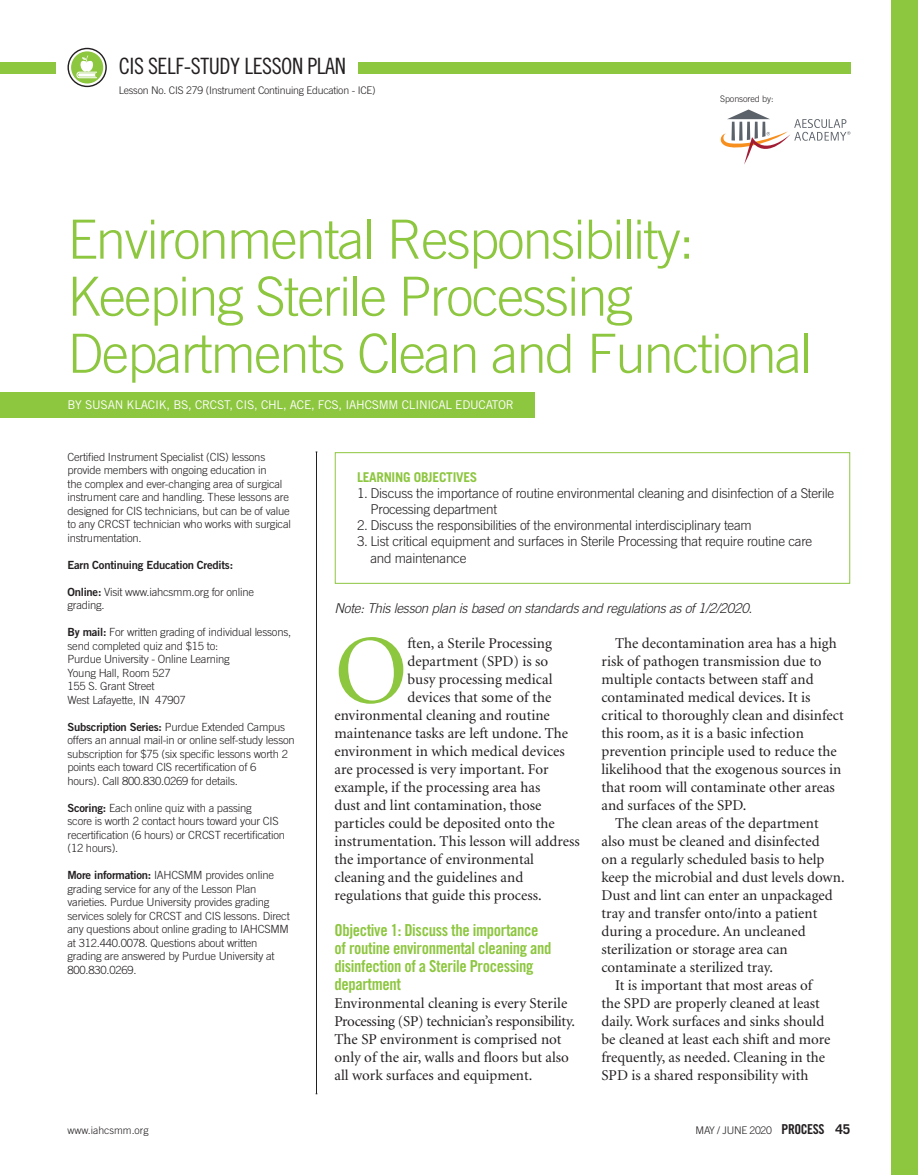
<style>
.page{position:relative;width:918px;height:1175px;background:#fff}
.page>*{position:absolute;margin:0;border:0;box-sizing:border-box;transform-origin:0 0}
.t1{font:98.1px "Minion";color:#8dc63f}
.t2{font:300 54px/57px "Trade Gothic";letter-spacing:-.03em;color:#8dc63f}
.t3{font:22.5px "Trade Gothic Cond Eighteen";letter-spacing:-.02em;color:#231f20}
.t4{font:16.5px/18px "Trade Gothic Bold Cond Twenty";letter-spacing:-.02em;color:#8dc63f}
.t5{font:15px/18px "Minion";color:#231f20}
.t6{font:300 13.5px/16.2px "Trade Gothic";letter-spacing:-.02em;color:#231f20}
.t7{font:italic 300 13.5px "Trade Gothic";letter-spacing:-.02em;color:#231f20}
.t8{font:700 13.5px "Trade Gothic";letter-spacing:-.02em;color:#8dc63f}
.t9{font:12px "Trade Gothic";letter-spacing:-.02em;color:#fff}
.t10{font:300 11.25px/13.5px "Trade Gothic";letter-spacing:-.02em;color:#231f20}
.t11{font:11.25px "Trade Gothic Bold Two";letter-spacing:-.02em;color:#231f20}
.t12{font:300 10.5px "Trade Gothic";letter-spacing:-.02em;color:#231f20}
.t13{font:300 10.5px "Trade Gothic";color:#231f20}
.t14{font:300 9px "Trade Gothic";letter-spacing:-.01em;color:#231f20}
.s1{font-family:"Trade Gothic Bold Two";font-weight:400}
.s2{font-family:"Trade Gothic Bold Cond Twenty";font-weight:400;font-size:13.65px}
.s3{font-weight:700;font-size:13.5px}
</style>
<div class="page">
<div style="left:358px;top:63px;width:492px;height:11px;background:#8dc63f"></div>
<div style="left:0;top:62px;width:55px;height:12px;background:#8dc63f"></div>
<div style="left:891px;top:0;width:27px;height:1174px;background:#8dc63f"></div>
<svg style="left:68px;top:48px;width:39px;height:39px"></svg>
<svg style="left:721px;top:109px;width:129px;height:55px"></svg>
<div style="left:0;top:392px;width:535px;height:25px;background:#8dc63f"></div>
<hr style="left:316px;top:452px;width:1px;height:641px;background:#231f20">
<div style="left:335px;top:452px;width:515px;height:131px;border:1px solid #8dc63f"></div>
<h3 class="t3" style="left:119px;top:53px;width:229px">CIS SELF-STUDY LESSON PLAN</h3>
<p class="t12" style="left:119px;top:84px;width:259px">Lesson No. CIS 279 (Instrument Continuing Education - ICE)</p>
<p class="t14" style="left:720px;top:93px;width:55px">Sponsored by:</p>
<h2 class="t2" style="left:68px;top:210px;width:746px">Environmental Responsibility:<br>Keeping Sterile Processing<br>Departments Clean and Functional</h2>
<p class="t9" style="left:68px;top:398px;width:448px">BY SUSAN KLACIK, BS, CRCST, CIS, CHL, ACE, FCS, IAHCSMM CLINICAL EDUCATOR</p>
<p class="t10" style="left:68px;top:450px;width:225px">Certified Instrument Specialist (CIS) lessons provide members with ongoing education in<br>the complex and ever-changing area of surgical instrument care and handling. These lessons are designed for CIS technicians, but can be of value to any CRCST technician who works with surgical instrumentation.</p>
<p class="t11" style="left:68px;top:557px;width:167px">Earn Continuing Education Credits:</p>
<p class="t10" style="left:68px;top:585px;width:188px"><span class="s1">Online:</span> Visit www.iahcsmm.org for online grading.</p>
<p class="t10" style="left:68px;top:625px;width:225px"><span class="s1">By mail:</span> For written grading of individual lessons, send completed quiz and $15 to:<br>Purdue University - Online Learning<br>Young Hall, Room 527<br>155 S. Grant Street<br>West Lafayette, IN 47907</p>
<p class="t10" style="left:68px;top:720px;width:229px"><span class="s1">Subscription Series:</span> Purdue Extended Campus offers an annual mail-in or online self-study lesson subscription for $75 (six specific lessons worth 2 points each toward CIS recertification of 6<br>hours). Call 800.830.0269 for details.</p>
<p class="t10" style="left:68px;top:801px;width:219px"><span class="s1">Scoring:</span> Each online quiz with a passing<br>score is worth 2 contact hours toward your CIS recertification (6 hours) or CRCST recertification (12 hours).</p>
<p class="t10" style="left:68px;top:868px;width:224px"><span class="s1">More information:</span> IAHCSMM provides online grading service for any of the Lesson Plan varieties. Purdue University provides grading services solely for CRCST and CIS lessons. Direct any questions about online grading to IAHCSMM at 312.440.0078. Questions about written grading are answered by Purdue University at 800.830.0269.</p>
<p class="t8" style="left:357px;top:468px;width:122px">LEARNING OBJECTIVES</p>
<p class="t6" style="left:370px;top:484px;width:465px;text-indent:-14px">1. Discuss the importance of routine environmental cleaning and disinfection of a Sterile<br>Processing department</p>
<p class="t6" style="left:357px;top:517px;width:396px">2. Discuss the responsibilities of the environmental interdisciplinary team</p>
<p class="t6" style="left:370px;top:533px;width:443px;text-indent:-14px">3. List critical equipment and surfaces in Sterile Processing that require routine care and maintenance</p>
<p class="t7" style="left:334px;top:600px;width:419px">Note: This lesson plan is based on standards and regulations as of 1/2/2020.</p>
<h1 class="t1" style="left:334px;top:622px;width:75px">O</h1>
<p class="t5" style="left:408px;top:635px;width:146px">ften, a Sterile Processing</p>
<p class="t5" style="left:615px;top:635px;width:223px">The decontamination area has a high</p>
<p class="t5" style="left:602px;top:653px;width:222px">risk of pathogen transmission due to</p>
<p class="t5" style="left:602px;top:671px;width:214px">multiple contacts between staff and</p>
<p class="t5" style="left:602px;top:689px;width:210px">contaminated medical devices. It is</p>
<p class="t5" style="left:602px;top:707px;width:244px">critical to thoroughly clean and disinfect</p>
<p class="t5" style="left:602px;top:725px;width:204px">this room, as it is a basic infection</p>
<p class="t5" style="left:602px;top:743px;width:237px">prevention principle used to reduce the</p>
<p class="t5" style="left:602px;top:761px;width:241px">likelihood that the exogenous sources in</p>
<p class="t5" style="left:602px;top:779px;width:235px">that room will contaminate other areas</p>
<p class="t5" style="left:602px;top:797px;width:146px">and surfaces of the SPD.</p>
<p class="t5" style="left:615px;top:815px;width:205px">The clean areas of the department</p>
<p class="t5" style="left:602px;top:833px;width:220px">also must be cleaned and disinfected</p>
<p class="t5" style="left:602px;top:851px;width:225px">on a regularly scheduled basis to help</p>
<p class="t5" style="left:602px;top:869px;width:245px">keep the microbial and dust levels down.</p>
<p class="t5" style="left:602px;top:887px;width:233px">Dust and lint can enter an unpackaged</p>
<p class="t5" style="left:602px;top:905px;width:217px">tray and transfer onto/into a patient</p>
<p class="t5" style="left:602px;top:923px;width:206px">during a procedure. An uncleaned</p>
<p class="t5" style="left:602px;top:941px;width:188px">sterilization or storage area can</p>
<p class="t5" style="left:602px;top:959px;width:173px">contaminate a sterilized tray.</p>
<p class="t5" style="left:615px;top:977px;width:199px">It is important that most areas of</p>
<p class="t5" style="left:602px;top:995px;width:220px">the SPD are properly cleaned at least</p>
<p class="t5" style="left:602px;top:1013px;width:224px">daily. Work surfaces and sinks should</p>
<p class="t5" style="left:602px;top:1031px;width:230px">be cleaned at least each shift and more</p>
<p class="t5" style="left:602px;top:1049px;width:225px">frequently, as needed. Cleaning in the</p>
<p class="t5" style="left:602px;top:1067px;width:209px">SPD is a shared responsibility with</p>
<p class="t5" style="left:408px;top:653px;width:142px">department (SPD) is so</p>
<p class="t5" style="left:408px;top:671px;width:146px">busy processing medical</p>
<p class="t5" style="left:408px;top:689px;width:145px">devices that some of the</p>
<p class="t5" style="left:335px;top:707px;width:217px">environmental cleaning and routine</p>
<p class="t5" style="left:335px;top:725px;width:235px">maintenance tasks are left undone. The</p>
<p class="t5" style="left:335px;top:743px;width:232px">environment in which medical devices</p>
<p class="t5" style="left:335px;top:761px;width:216px">are processed is very important. For</p>
<p class="t5" style="left:335px;top:779px;width:207px">example, if the processing area has</p>
<p class="t5" style="left:335px;top:797px;width:208px">dust and lint contamination, those</p>
<p class="t5" style="left:335px;top:815px;width:222px">particles could be deposited onto the</p>
<p class="t5" style="left:335px;top:833px;width:247px">instrumentation. This lesson will address</p>
<p class="t5" style="left:335px;top:851px;width:201px">the importance of environmental</p>
<p class="t5" style="left:335px;top:869px;width:190px">cleaning and the guidelines and</p>
<p class="t5" style="left:335px;top:887px;width:209px">regulations that guide this process.</p>
<p class="t4" style="left:334px;top:921px;width:219px">Objective 1: Discuss the importance of routine environmental cleaning and disinfection of a Sterile Processing department</p>
<p class="t5" style="left:334px;top:995px;width:242px">Environmental cleaning is every Sterile Processing (SP) technician’s responsibility.<br>The SP environment is comprised not only of the air, walls and floors but also all work surfaces and equipment.</p>
<p class="t13" style="left:68px;top:1124px;width:83px">www.iahcsmm.org</p>
<p class="t12" style="left:696px;top:1124px;width:156px">MAY / JUNE 2020 <span class="s2">PROCESS</span> <span class="s3">45</span></p>
</div>
